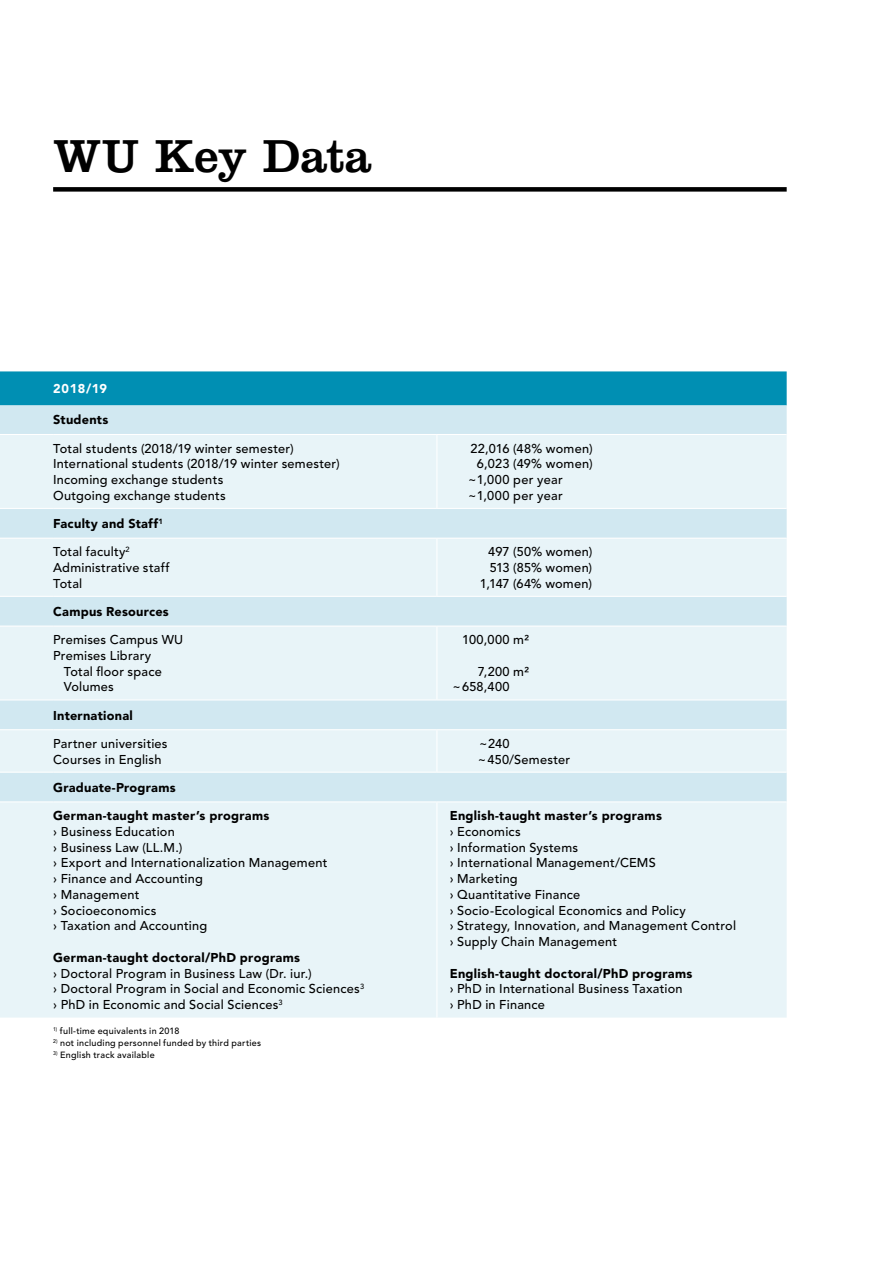
<style>
.page{position:relative;width:893px;height:1263px;background:#fff}
.page>*{position:absolute;margin:0;border:0;box-sizing:border-box;transform-origin:0 0}
.t1{font:48px "Clarendon LT Std";color:#000}
.t2{font:500 12.75px/15.8px "Avenir LT Std";letter-spacing:.02em;color:#000}
.t3{font:900 12.75px "Avenir LT Std";letter-spacing:.02em;color:#000}
.t4{font:900 12.75px "Avenir LT Std";letter-spacing:.04em;color:#fff}
.t5{font:500 9px "Avenir LT Std";letter-spacing:.03em;color:#000}
</style>
<div class="page">
<div style="left:0;top:371px;width:787px;height:34px;background:#008fb3"></div>
<div style="left:0;top:405px;width:787px;height:29px;background:#d1e8f1"></div>
<svg style="left:0;top:435px;width:787px;height:582px;background:#e3f1f6"></svg>
<hr style="left:0;top:508px;width:53px;height:1px;background:#fff">
<hr style="left:53px;top:508px;width:384px;height:1px;background:#fff">
<hr style="left:437px;top:508px;width:350px;height:1px;background:#fff">
<hr style="left:0;top:538px;width:53px;height:1px;background:#fff">
<hr style="left:53px;top:538px;width:384px;height:1px;background:#fff">
<hr style="left:437px;top:538px;width:350px;height:1px;background:#fff">
<hr style="left:0;top:596px;width:53px;height:1px;background:#fff">
<hr style="left:53px;top:596px;width:384px;height:1px;background:#fff">
<hr style="left:437px;top:596px;width:350px;height:1px;background:#fff">
<hr style="left:0;top:625px;width:53px;height:2px;background:#fff">
<hr style="left:53px;top:625px;width:384px;height:2px;background:#fff">
<hr style="left:437px;top:625px;width:350px;height:2px;background:#fff">
<hr style="left:0;top:699px;width:53px;height:1px;background:#fff">
<hr style="left:53px;top:699px;width:384px;height:1px;background:#fff">
<hr style="left:437px;top:699px;width:350px;height:1px;background:#fff">
<hr style="left:0;top:729px;width:53px;height:1px;background:#fff">
<hr style="left:53px;top:729px;width:384px;height:1px;background:#fff">
<hr style="left:437px;top:729px;width:350px;height:1px;background:#fff">
<hr style="left:0;top:772px;width:53px;height:1px;background:#fff">
<hr style="left:53px;top:772px;width:384px;height:1px;background:#fff">
<hr style="left:437px;top:772px;width:350px;height:1px;background:#fff">
<hr style="left:0;top:801px;width:53px;height:1px;background:#fff">
<hr style="left:53px;top:801px;width:384px;height:1px;background:#fff">
<hr style="left:437px;top:801px;width:350px;height:1px;background:#fff">
<hr style="left:436px;top:435px;width:1px;height:73px;background:#fff">
<hr style="left:436px;top:539px;width:1px;height:57px;background:#fff">
<hr style="left:436px;top:627px;width:1px;height:72px;background:#fff">
<hr style="left:436px;top:730px;width:1px;height:42px;background:#fff">
<hr style="left:436px;top:802px;width:1px;height:215px;background:#fff">
<div style="left:53px;top:187px;width:734px;height:5px;background:#000"></div>
<h1 class="t1" style="left:53px;top:128px;width:320px">WU Key Data</h1>
<p class="t4" style="left:53px;top:381px;width:55px">2018/19</p>
<p class="t3" style="left:53px;top:412px;width:57px">Students</p>
<p class="t2" style="left:53px;top:441px;width:288px">Total students (2018/19 winter semester)<br>International students (2018/19 winter semester)<br>Incoming exchange students<br>Outgoing exchange students</p>
<p class="t2" style="left:470px;top:441px;width:124px">22,016 (48% women)</p>
<p class="t2" style="left:477px;top:456px;width:117px">6,023 (49% women)</p>
<p class="t2" style="left:468px;top:472px;width:96px">~1,000 per year</p>
<p class="t2" style="left:468px;top:488px;width:96px">~1,000 per year</p>
<p class="t3" style="left:53px;top:516px;width:111px">Faculty and Staff<sup>1</sup></p>
<p class="t2" style="left:53px;top:544px;width:118px">Total faculty<sup>2<br></sup>Administrative staff<br>Total</p>
<p class="t2" style="left:480px;top:544px;width:114px;text-align:right">497 (50% women)<br>513 (85% women)<br>1,147 (64% women)</p>
<p class="t3" style="left:53px;top:604px;width:117px">Campus Resources</p>
<p class="t2" style="left:53px;top:632px;width:132px">Premises Campus WU</p>
<p class="t2" style="left:53px;top:648px;width:100px">Premises Library</p>
<p class="t2" style="left:64px;top:664px;width:99px">Total floor space</p>
<p class="t2" style="left:64px;top:679px;width:52px">Volumes</p>
<p class="t2" style="left:462px;top:632px;width:68px">100,000 m²</p>
<p class="t2" style="left:452px;top:664px;width:78px;text-indent:25px">7,200 m² ~658,400</p>
<p class="t3" style="left:53px;top:707px;width:81px">International</p>
<p class="t2" style="left:53px;top:736px;width:116px">Partner universities<br>Courses in English</p>
<p class="t2" style="left:478px;top:736px;width:94px">~240 ~450/Semester</p>
<p class="t3" style="left:53px;top:780px;width:124px">Graduate-Programs</p>
<p class="t3" style="left:53px;top:808px;width:218px">German-taught master’s programs</p>
<p class="t2" style="left:53px;top:824px;width:276px">› Business Education<br>› Business Law (LL.M.)<br>› Export and Internationalization Management › Finance and Accounting<br>› Management<br>› Socioeconomics<br>› Taxation and Accounting</p>
<p class="t3" style="left:53px;top:949px;width:248px">German-taught doctoral/PhD programs</p>
<p class="t2" style="left:53px;top:965px;width:312px">› Doctoral Program in Business Law (Dr. iur.)<br>› Doctoral Program in Social and Economic Sciences<sup>3 </sup>› PhD in Economic and Social Sciences<sup>3</sup></p>
<p class="t3" style="left:450px;top:808px;width:214px">English-taught master’s programs</p>
<p class="t2" style="left:450px;top:824px;width:288px">› Economics<br>› Information Systems<br>› International Management/CEMS<br>› Marketing<br>› Quantitative Finance<br>› Socio-Ecological Economics and Policy<br>› Strategy, Innovation, and Management Control › Supply Chain Management</p>
<p class="t3" style="left:450px;top:965px;width:244px">English-taught doctoral/PhD programs</p>
<p class="t2" style="left:450px;top:981px;width:234px">› PhD in International Business Taxation › PhD in Finance</p>
<p class="t5" style="left:53px;top:1025px;width:128px"><sup>1)</sup> full-time equivalents in 2018</p>
<p class="t5" style="left:53px;top:1037px;width:209px"><sup>2)</sup> not including personnel funded by third parties</p>
<p class="t5" style="left:53px;top:1049px;width:103px"><sup>3)</sup> English track available</p>
</div>
